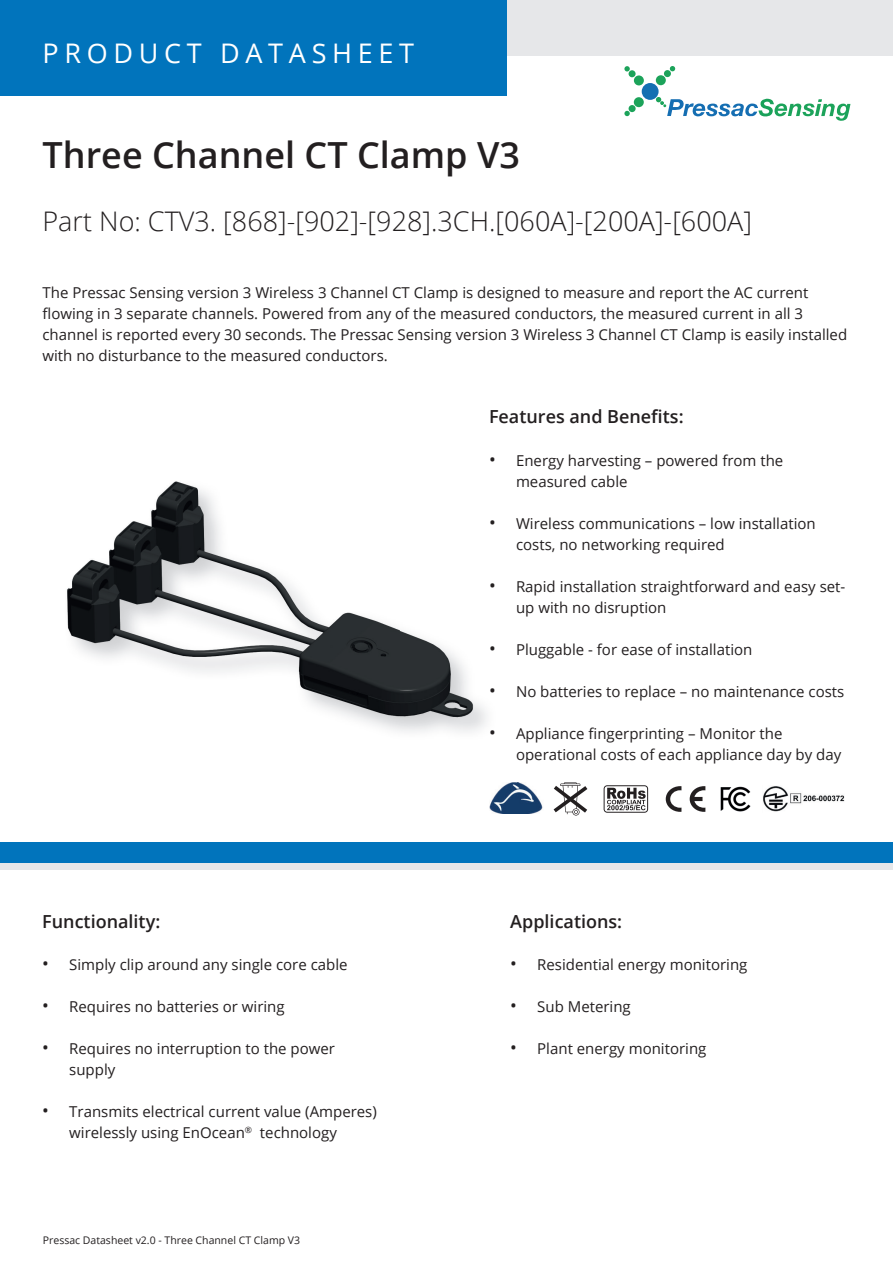
<style>
.page{position:relative;width:893px;height:1263px;background:#fff}
.page>*{position:absolute;margin:0;border:0;box-sizing:border-box;transform-origin:0 0}
.t1{font:600 36px "Open Sans";color:#231f20}
.t2{font:300 27px "Open Sans";color:#231f20}
.t3{font:27px "Open Sans";letter-spacing:.21em;color:#fff}
.t4{font:600 18px "Open Sans";color:#231f20}
.t5{font:15px/21px "Open Sans";color:#231f20}
.t6{font:10.5px "Open Sans";color:#231f20}
.s1{font-size:18px}
</style>
<div class="page">
<div style="left:0;top:0;width:893px;height:55px;background:#e6e7e9"></div>
<div style="left:0;top:0;width:507px;height:96px;background:#0174bc"></div>
<img style="left:67px;top:481px;width:420px;height:251px">
<div style="left:642px;top:83px;width:17px;height:17px;background:#146fb2;border-radius:50%"></div>
<div style="left:656px;top:75px;width:10px;height:10px;background:#1ca35a;border-radius:50%"></div>
<div style="left:634px;top:97px;width:10px;height:10px;background:#1ca35a;border-radius:50%"></div>
<div style="left:634px;top:75px;width:10px;height:10px;background:#1ca35a;border-radius:50%"></div>
<div style="left:629px;top:70px;width:7px;height:7px;background:#1ca35a;border-radius:50%"></div>
<div style="left:664px;top:70px;width:7px;height:7px;background:#1ca35a;border-radius:50%"></div>
<svg style="left:624px;top:66px;width:6px;height:6px"></svg>
<svg style="left:670px;top:66px;width:5px;height:5px"></svg>
<div style="left:629px;top:105px;width:7px;height:7px;background:#1ca35a;border-radius:50%"></div>
<svg style="left:624px;top:111px;width:6px;height:5px"></svg>
<svg style="left:656px;top:97px;width:194px;height:24px"></svg>
<svg style="left:0;top:862px;width:893px;height:7px;background:#c5d6e2"></svg>
<div style="left:0;top:842px;width:893px;height:20px;background:#0174bc"></div>
<svg style="left:554px;top:782px;width:33px;height:33px"></svg>
<svg style="left:604px;top:785px;width:44px;height:28px"></svg>
<svg style="left:666px;top:786px;width:39px;height:26px"></svg>
<img style="left:720px;top:786px;width:30px;height:25px">
<img style="left:489px;top:783px;width:54px;height:31px">
<img style="left:763px;top:786px;width:81px;height:26px">
<h2 class="t3" style="left:43px;top:35px;width:373px">PRODUCT DATASHEET</h2>
<h1 class="t1" style="left:43px;top:130px;width:479px">Three Channel CT Clamp V3</h1>
<h2 class="t2" style="left:43px;top:202px;width:711px">Part No: CTV3. [868]-[902]-[928].3CH.[060A]-[200A]-[600A]</h2>
<p class="t5" style="left:43px;top:282px;width:806px">The Pressac Sensing version 3 Wireless 3 Channel CT Clamp is designed to measure and report the AC current flowing in 3 separate channels. Powered from any of the measured conductors, the measured current in all 3 channel is reported every 30 seconds. The Pressac Sensing version 3 Wireless 3 Channel CT Clamp is easily installed with no disturbance to the measured conductors.</p>
<p class="t4" style="left:489px;top:405px;width:196px">Features and Benefits:</p>
<p class="t4" style="left:42px;top:909px;width:120px">Functionality:</p>
<p class="t5" style="left:42px;top:954px;width:307px"><span class="s1">•</span> Simply clip around any single core cable</p>
<p class="t5" style="left:42px;top:996px;width:244px"><span class="s1">•</span> Requires no batteries or wiring</p>
<p class="t5" style="left:69px;top:1038px;width:267px;text-indent:-27px"><span class="s1">•</span> Requires no interruption to the power supply</p>
<p class="t5" style="left:69px;top:1101px;width:309px;text-indent:-27px"><span class="s1">•</span> Transmits electrical current value (Amperes) wirelessly using EnOcean<sup>®</sup> technology</p>
<p class="t6" style="left:43px;top:1232px;width:259px">Pressac Datasheet v2.0 - Three Channel CT Clamp V3</p>
<p class="t5" style="left:516px;top:449px;width:269px;text-indent:-27px"><span class="s1">•</span> Energy harvesting – powered from the measured cable</p>
<p class="t5" style="left:516px;top:512px;width:301px;text-indent:-27px"><span class="s1">•</span> Wireless communications – low installation costs, no networking required</p>
<p class="t5" style="left:516px;top:575px;width:331px;text-indent:-27px"><span class="s1">•</span> Rapid installation straightforward and easy set&shy;up with no disruption</p>
<p class="t5" style="left:489px;top:638px;width:265px"><span class="s1">•</span> Pluggable - for ease of installation</p>
<p class="t5" style="left:489px;top:680px;width:357px"><span class="s1">•</span> No batteries to replace – no maintenance costs</p>
<p class="t5" style="left:516px;top:722px;width:327px;text-indent:-27px"><span class="s1">•</span> Appliance fingerprinting – Monitor the operational costs of each appliance day by day</p>
<p class="t4" style="left:510px;top:909px;width:113px">Applications:</p>
<p class="t5" style="left:510px;top:954px;width:239px"><span class="s1">•</span> Residential energy monitoring</p>
<p class="t5" style="left:510px;top:996px;width:122px"><span class="s1">•</span> Sub Metering</p>
<p class="t5" style="left:510px;top:1038px;width:198px"><span class="s1">•</span> Plant energy monitoring</p>
</div>
